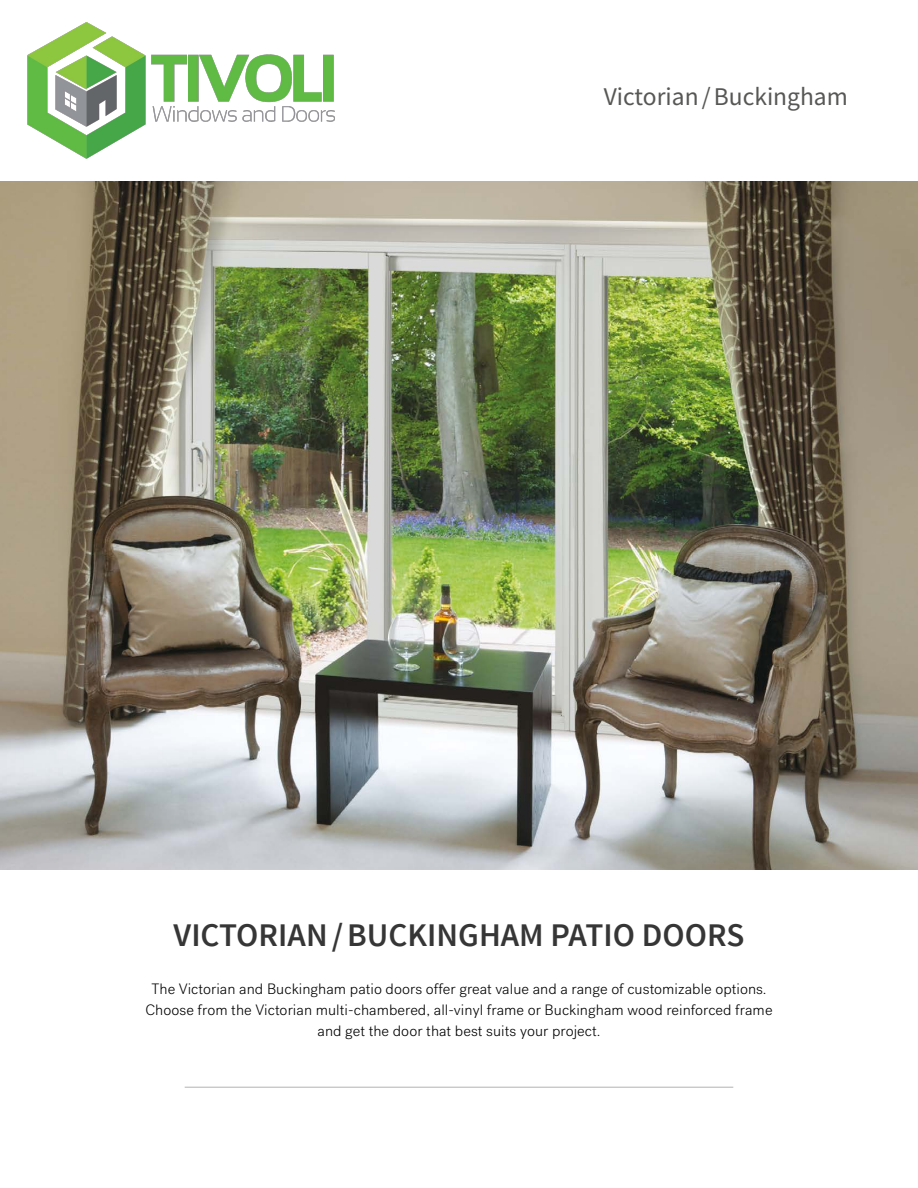
<style>
.page{position:relative;width:918px;height:1188px;background:#fff}
.page>*{position:absolute;margin:0;border:0;box-sizing:border-box;transform-origin:0 0}
.t1{font:600 33px "Source Sans Pro";color:#373636}
.t2{font:25.5px "Source Sans Pro";color:#575756}
.t3{font:300 15px/21px "Post Grotesk";letter-spacing:.005em;color:#000;text-align:center}
</style>
<div class="page">
<img style="left:0;top:182px;width:918px;height:688px">
<hr style="left:185px;top:1087px;width:548px;height:1px;background:#b3b2b2">
<img style="left:28px;top:23px;width:307px;height:135px">
<h2 class="t2" style="left:604px;top:81px;width:246px">Victorian/Buckingham</h2>
<h1 class="t1" style="left:174px;top:914px;width:572px">VICTORIAN/BUCKINGHAM PATIO DOORS</h1>
<p class="t3" style="left:145px;top:978px;width:629px">The Victorian and Buckingham patio doors offer great value and a range of customizable options.<br>Choose from the Victorian multi-chambered, all-vinyl frame or Buckingham wood reinforced frame and get the door that best suits your project.</p>
</div>
